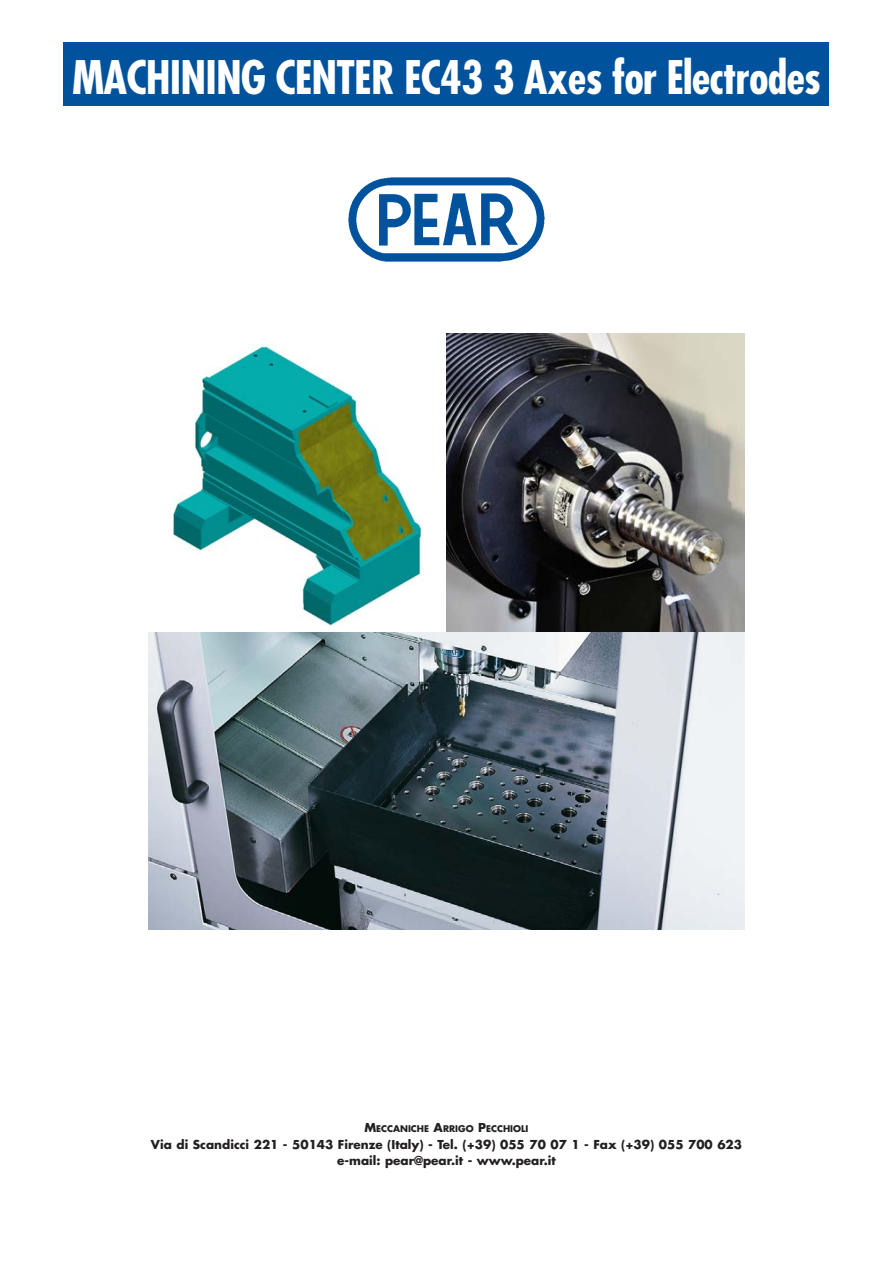
<style>
.page{position:relative;width:893px;height:1263px;background:#fff}
.page>*{position:absolute;margin:0;border:0;box-sizing:border-box;transform-origin:0 0}
.t1{font:700 condensed 45px "Futura";letter-spacing:-.02em;color:#fff}
.t2{font:700 12px/16.5px "Futura";color:#231f20;text-align:center}
.t3{font:700 9px "Futura";color:#231f20}
.s1{font-size:12px}
</style>
<div class="page">
<img style="left:348px;top:177px;width:197px;height:85px">
<img style="left:149px;top:334px;width:595px;height:595px">
<div style="left:64px;top:43px;width:765px;height:63px;background:#00529c"></div>
<h1 class="t1" style="left:72px;top:48px;width:750px">MACHINING CENTER EC43 3 Axes for Electrodes</h1>
<p class="t3" style="left:364px;top:1123px;width:166px"><span class="s1">M</span>ECCANICHE <span class="s1">A</span>RRIGO <span class="s1">P</span>ECCHIOLI</p>
<p class="t2" style="left:151px;top:1136px;width:593px">Via di Scandicci 221 - 50143 Firenze (Italy) - Tel. (+39) 055 70 07 1 - Fax (+39) 055 700 623 e-mail: pear@pear.it - www.pear.it</p>
</div>
